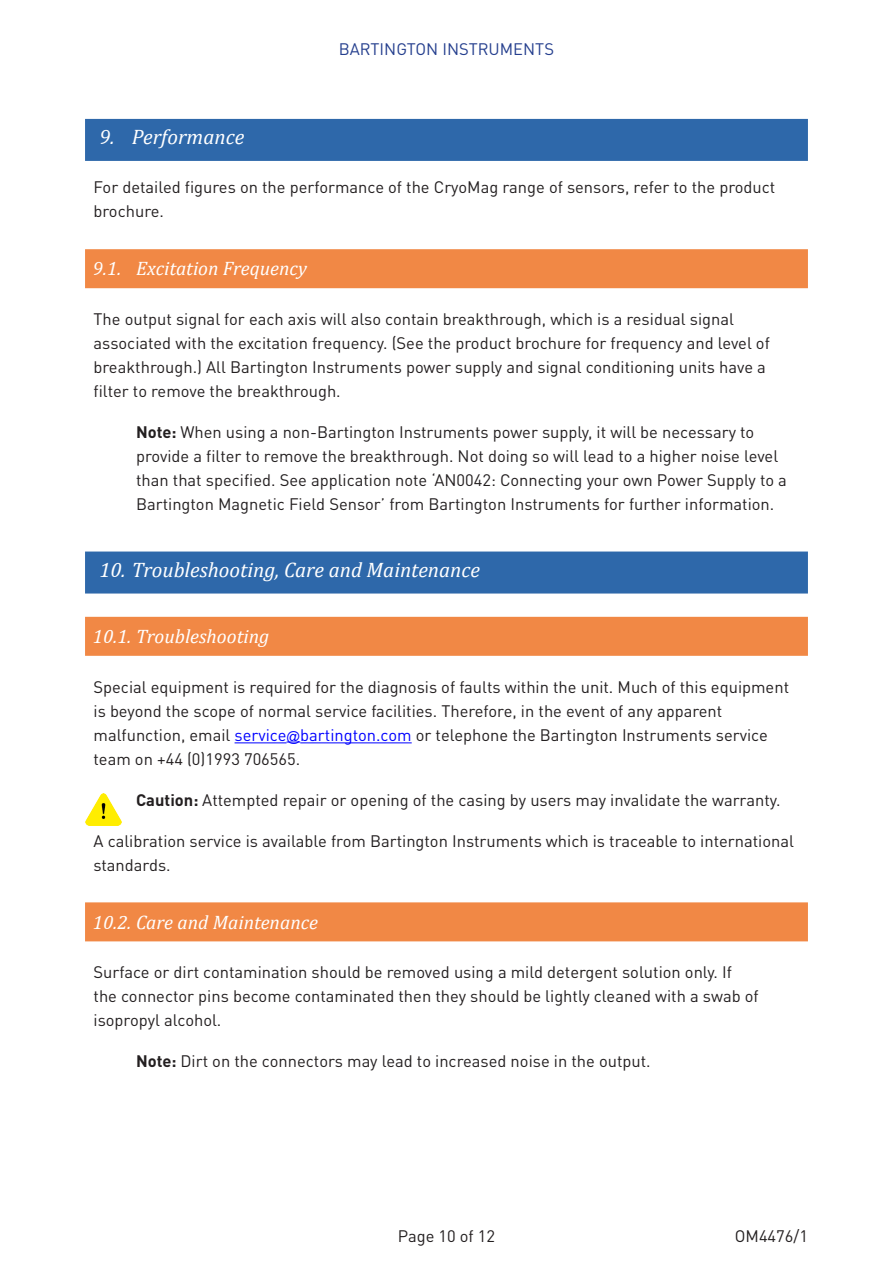
<style>
.page{position:relative;width:893px;height:1263px;background:#fff}
.page>*{position:absolute;margin:0;border:0;box-sizing:border-box;transform-origin:0 0}
.Heading_1{font:italic 21px "Cambria";color:#fff}
.Heading_2{font:italic 19.5px "Cambria";color:#fff}
.body_text{font:16.5px/24px "DINOT";color:#231f20}
.indent{font:16.5px/24px "DINOT";color:#231f20}
.t1{font:16.5px "DINOT";color:#253f8e}
.s1{font-weight:700}
.s2{color:#00f}
.s3{font-family:"Arial";font-size:13.5px;color:#00f}
</style>
<div class="page">
<div style="left:85px;top:119px;width:723px;height:42px;background:#2e68aa"></div>
<div style="left:85px;top:249px;width:723px;height:39px;background:#f18845"></div>
<div style="left:85px;top:551px;width:723px;height:42px;background:#2e68aa"></div>
<div style="left:85px;top:617px;width:723px;height:39px;background:#f18845"></div>
<hr style="left:235px;top:742px;width:52px;height:1px;background:#00f">
<svg style="left:287px;top:741px;width:13px;height:1px"></svg>
<hr style="left:300px;top:742px;width:112px;height:1px;background:#00f">
<div style="left:85px;top:902px;width:723px;height:39px;background:#f18845"></div>
<img style="left:85px;top:793px;width:36px;height:32px">
<p class="t1" style="left:339px;top:38px;width:217px">BARTINGTON INSTRUMENTS</p>
<p class="Heading_1" style="left:99px;top:122px;width:146px">9. Performance</p>
<p class="body_text" style="left:94px;top:175px;width:683px">For detailed figures on the performance of the CryoMag range of sensors, refer to the product brochure.</p>
<p class="Heading_2" style="left:93px;top:255px;width:216px">9.1. Excitation Frequency</p>
<p class="body_text" style="left:94px;top:307px;width:678px">The output signal for each axis will also contain breakthrough, which is a residual signal associated with the excitation frequency. (See the product brochure for frequency and level of breakthrough.) All Bartington Instruments power supply and signal conditioning units have a filter to remove the breakthrough.</p>
<p class="indent" style="left:136px;top:420px;width:652px"><span class="s1">Note:</span> When using a non-Bartington Instruments power supply, it will be necessary to provide a filter to remove the breakthrough. Not doing so will lead to a higher noise level than that specified. See application note ‘AN0042: Connecting your own Power Supply to a Bartington Magnetic Field Sensor’ from Bartington Instruments for further information.</p>
<p class="Heading_1" style="left:99px;top:554px;width:382px">10. Troubleshooting, Care and Maintenance</p>
<p class="Heading_2" style="left:93px;top:623px;width:178px">10.1. Troubleshooting</p>
<p class="body_text" style="left:94px;top:674px;width:697px">Special equipment is required for the diagnosis of faults within the unit. Much of this equipment is beyond the scope of normal service facilities. Therefore, in the event of any apparent malfunction, email <span class="s2">service</span><span class="s3">@</span><span class="s2">bartington.com</span> or telephone the Bartington Instruments service team on +44 (0)1993 706565.</p>
<p class="indent" style="left:136px;top:787px;width:646px"><span class="s1">Caution:</span> Attempted repair or opening of the casing by users may invalidate the warranty.</p>
<p class="body_text" style="left:94px;top:828px;width:702px">A calibration service is available from Bartington Instruments which is traceable to international standards.</p>
<p class="Heading_2" style="left:93px;top:908px;width:227px">10.2. Care and Maintenance</p>
<p class="body_text" style="left:94px;top:960px;width:667px">Surface or dirt contamination should be removed using a mild detergent solution only. If the connector pins become contaminated then they should be lightly cleaned with a swab of isopropyl alcohol.</p>
<p class="indent" style="left:136px;top:1049px;width:516px"><span class="s1">Note:</span> Dirt on the connectors may lead to increased noise in the output.</p>
<p class="indent" style="left:398px;top:1223px;width:99px">Page 10 of 12</p>
<p class="indent" style="left:735px;top:1223px;width:75px">OM4476/1</p>
</div>
